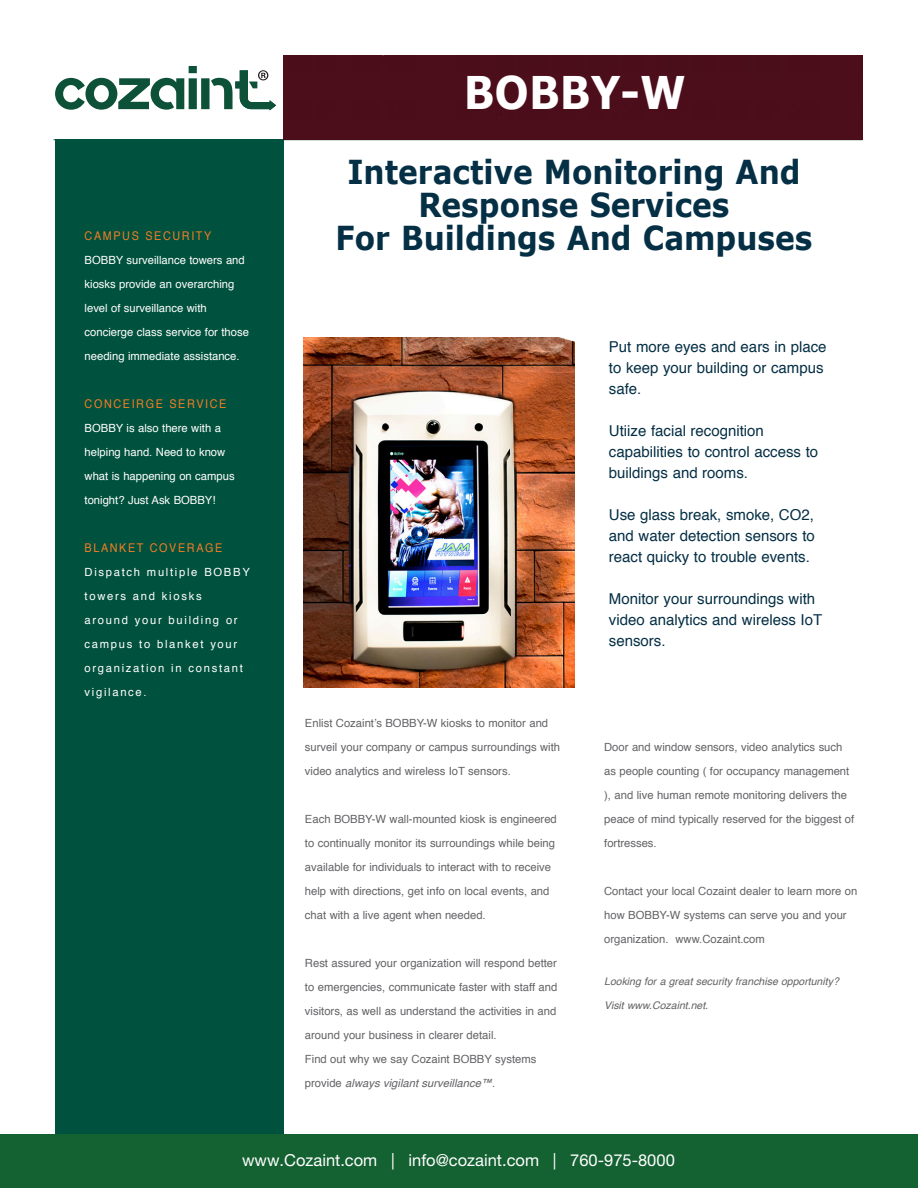
<style>
.page{position:relative;width:918px;height:1188px;background:#fff}
.page>*{position:absolute;margin:0;border:0;box-sizing:border-box;transform-origin:0 0}
.t1{font:700 45px "Verdana";color:#fff;scale:.9 1}
.t2{font:700 33px "Verdana";color:#052f45;scale:.9 1}
.t3{font:16.5px "Helvetica Neue LT Pro";color:#fff}
.t4{font:15px/21px "Helvetica";color:#052f45}
.t5{font:12px "Helvetica";letter-spacing:.15em;color:#f47d25;scale:.9 1}
.t6{font:11.25px/24px "Helvetica";color:#636366}
.t7{font:11.25px/24px "Helvetica";color:#fff}
.t8{font:11.25px/24px "Helvetica";letter-spacing:.15em;color:#fff}
.t9{font:italic 10.5px "Helvetica";color:#636366}
.s1{font-style:italic}
</style>
<div class="page">
<div style="left:0;top:1134px;width:918px;height:54px;background:#146132"></div>
<svg style="left:55px;top:66px;width:221px;height:44px"></svg>
<hr style="left:54px;top:139px;width:809px;height:1px;background:#146132">
<div style="left:55px;top:139px;width:229px;height:995px;background:#00513d"></div>
<img style="left:303px;top:337px;width:271px;height:351px">
<div style="left:284px;top:55px;width:579px;height:84px;background:#4d0e1b"></div>
<p class="t5" style="left:85px;top:227px;width:142px">CAMPUS SECURITY</p>
<p class="t7" style="left:85px;top:248px;width:166px">BOBBY surveillance towers and kiosks provide an overarching level of surveillance with concierge class service for those needing immediate assistance.</p>
<p class="t5" style="left:85px;top:395px;width:159px">CONCEIRGE SERVICE</p>
<p class="t7" style="left:85px;top:416px;width:152px">BOBBY is also there with a helping hand. Need to know what is happening on campus tonight? Just Ask BOBBY!</p>
<p class="t5" style="left:85px;top:539px;width:155px">BLANKET COVERAGE</p>
<p class="t8" style="left:85px;top:560px;width:167px">Dispatch multiple BOBBY towers and kiosks<br>around your building or campus to blanket your organization in constant vigilance.</p>
<p class="t1" style="left:464px;top:63px;width:248px">BOBBY-W</p>
<p class="t2" style="left:347px;top:151px;width:505px">Interactive Monitoring And</p>
<p class="t2" style="left:418px;top:184px;width:347px">Response Services</p>
<p class="t2" style="left:335px;top:217px;width:532px">For Buildings And Campuses</p>
<p class="t6" style="left:305px;top:712px;width:257px">Enlist Cozaint’s BOBBY-W kiosks to monitor and surveil your company or campus surroundings with video analytics and wireless IoT sensors.</p>
<p class="t6" style="left:305px;top:808px;width:253px">Each BOBBY-W wall-mounted kiosk is engineered to continually monitor its surroundings while being available for individuals to interact with to receive help with directions, get info on local events, and chat with a live agent when needed.</p>
<p class="t6" style="left:305px;top:952px;width:254px;text-align:justify">Rest assured your organization will respond better to emergencies, communicate faster with staff and visitors, as well as understand the activities in and around your business in clearer detail.</p>
<p class="t6" style="left:305px;top:1048px;width:233px">Find out why we say Cozaint BOBBY systems provide <span class="s1">always vigilant surveillance™</span>.</p>
<p class="t4" style="left:609px;top:336px;width:219px">Put more eyes and ears in place to keep your building or campus safe.</p>
<p class="t4" style="left:609px;top:420px;width:211px">Utiize facial recognition capabilities to control access to buildings and rooms.</p>
<p class="t4" style="left:609px;top:504px;width:207px;text-align:justify">Use glass break, smoke, CO2, and water detection sensors to react quicky to trouble events.</p>
<p class="t4" style="left:609px;top:588px;width:215px">Monitor your surroundings with video analytics and wireless IoT sensors.</p>
<p class="t6" style="left:604px;top:736px;width:252px">Door and window sensors, video analytics such as people counting ( for occupancy management ), and live human remote monitoring delivers the peace of mind typically reserved for the biggest of fortresses.</p>
<p class="t6" style="left:604px;top:880px;width:255px">Contact your local Cozaint dealer to learn more on how BOBBY-W systems can serve you and your organization. www.Cozaint.com</p>
<p class="t9" style="left:604px;top:973px;width:236px">Looking for a great security franchise opportunity?</p>
<p class="t9" style="left:604px;top:997px;width:105px">Visit www.Cozaint.net.</p>
<p class="t3" style="left:242px;top:1151px;width:434px">www.Cozaint.com | info@cozaint.com | 760-975-8000</p>
</div>
